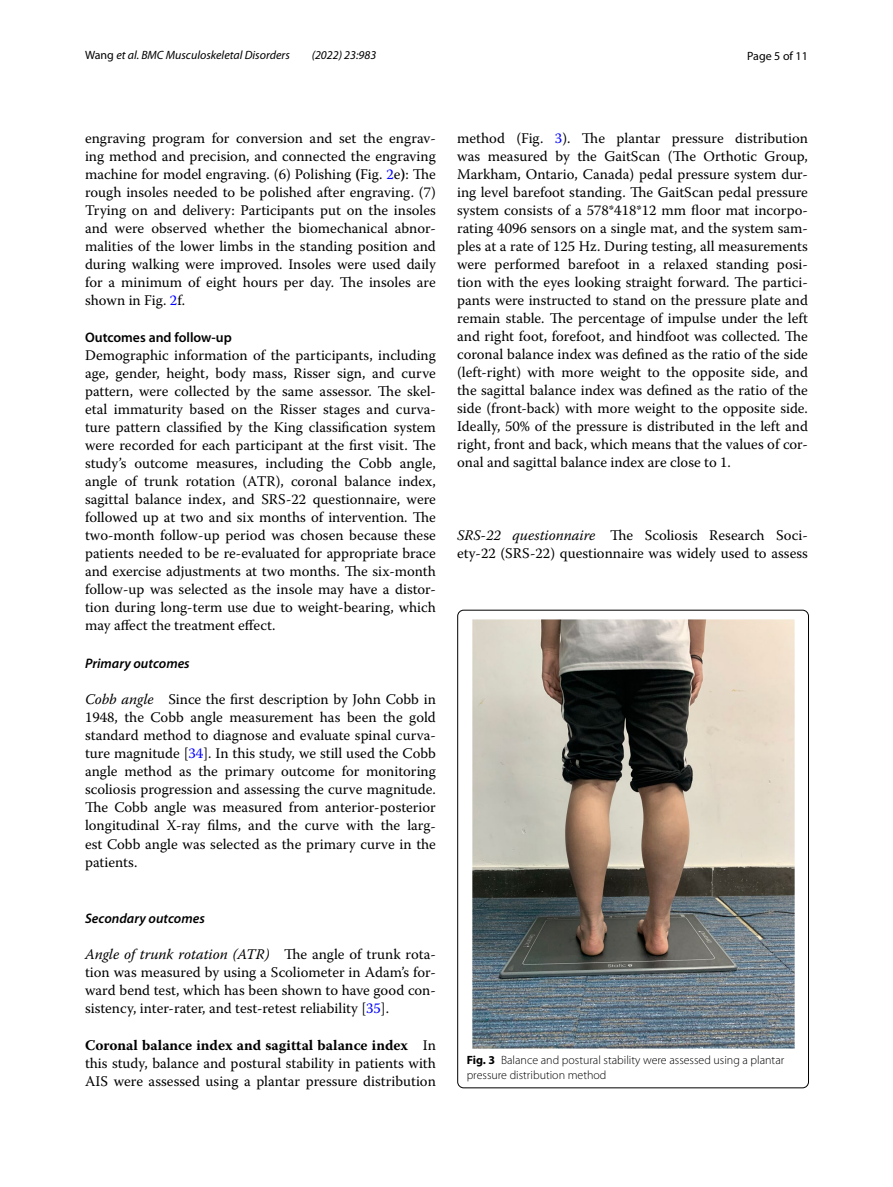
<style>
.page{position:relative;width:893px;height:1187px;background:#fff}
.page>*{position:absolute;margin:0;border:0;box-sizing:border-box;transform-origin:0 0}
.t1{font:14.7px/18px "Warnock Pro";color:#000;text-align:justify}
.t2{font:italic 600 13.8px "Myriad Pro";color:#000}
.t3{font:600 13.8px "Myriad Pro";color:#000}
.t4{font:300 12px/15px "Myriad Pro";color:#000}
.t5{font:italic 12px "Myriad Pro";color:#000}
.t6{font:12px "Myriad Pro";color:#000}
.s1{font-style:normal}
.s2{font-weight:700}
.s3{color:#00f}
.s4{font-style:italic}
</style>
<div class="page">
<img style="left:472px;top:619px;width:322px;height:429px">
<p class="t5" style="left:85px;top:48px;width:206px"><span class="s1">Wang</span> et al. BMC Musculoskeletal Disorders</p>
<p class="t5" style="left:312px;top:48px;width:66px">(2022) 23:983</p>
<p class="t6" style="left:747px;top:48px;width:62px">Page 5 of 11</p>
<p class="t1" style="left:85px;top:128px;width:352px">engraving program for conversion and set the engrav&shy;ing method and precision, and connected the engraving machine for model engraving. (6) Polishing <span class="s2">(</span>Fig. <span class="s3">2</span>e<span class="s2">)</span>: The rough insoles needed to be polished after engraving. (7)<br>Trying on and delivery: Participants put on the insoles and were observed whether the biomechanical abnor&shy;malities of the lower limbs in the standing position and during walking were improved. Insoles were used daily for a minimum of eight hours per day. The insoles are shown in Fig. <span class="s3">2</span>f.</p>
<p class="t3" style="left:85px;top:329px;width:148px">Outcomes and follow‑up</p>
<p class="t1" style="left:85px;top:346px;width:352px">Demographic information of the participants, including age, gender, height, body mass, Risser sign, and curve pattern, were collected by the same assessor. The skel&shy;etal immaturity based on the Risser stages and curva&shy;ture pattern classified by the King classification system were recorded for each participant at the first visit. The study’s outcome measures, including the Cobb angle, angle of trunk rotation (ATR), coronal balance index, sagittal balance index, and SRS-22 questionnaire, were followed up at two and six months of intervention. The two-month follow-up period was chosen because these patients needed to be re-evaluated for appropriate brace and exercise adjustments at two months. The six-month follow-up was selected as the insole may have a distor&shy;tion during long-term use due to weight-bearing, which may affect the treatment effect.</p>
<p class="t2" style="left:85px;top:654px;width:106px">Primary outcomes</p>
<p class="t1" style="left:85px;top:690px;width:352px"><span class="s4">Cobb angle</span> Since the first description by John Cobb in 1948, the Cobb angle measurement has been the gold standard method to diagnose and evaluate spinal curva&shy;ture magnitude [<span class="s3">34</span>]. In this study, we still used the Cobb angle method as the primary outcome for monitoring scoliosis progression and assessing the curve magnitude.<br>The Cobb angle was measured from anterior-posterior longitudinal X-ray films, and the curve with the larg&shy;est Cobb angle was selected as the primary curve in the patients.</p>
<p class="t2" style="left:85px;top:909px;width:121px">Secondary outcomes</p>
<p class="t1" style="left:85px;top:945px;width:352px"><span class="s4">Angle of trunk rotation (ATR)</span> The angle of trunk rota&shy;tion was measured by using a Scoliometer in Adam’s for&shy;ward bend test, which has been shown to have good con&shy;sistency, inter-rater, and test-retest reliability [<span class="s3">35</span>].</p>
<p class="t1" style="left:85px;top:1036px;width:352px"><span class="s2">Coronal balance index and sagittal balance index</span> In this study, balance and postural stability in patients with AIS were assessed using a plantar pressure distribution</p>
<p class="t1" style="left:457px;top:128px;width:352px">method (Fig. <span class="s3">3</span>). The plantar pressure distribution was measured by the GaitScan (The Orthotic Group, Markham, Ontario, Canada) pedal pressure system dur&shy;ing level barefoot standing. The GaitScan pedal pressure system consists of a 578*418*12 mm floor mat incorpo&shy;rating 4096 sensors on a single mat, and the system sam&shy;ples at a rate of 125 Hz. During testing, all measurements were performed barefoot in a relaxed standing posi&shy;tion with the eyes looking straight forward. The partici&shy;pants were instructed to stand on the pressure plate and remain stable. The percentage of impulse under the left and right foot, forefoot, and hindfoot was collected. The coronal balance index was defined as the ratio of the side (left-right) with more weight to the opposite side, and the sagittal balance index was defined as the ratio of the side (front-back) with more weight to the opposite side.<br>Ideally, 50% of the pressure is distributed in the left and right, front and back, which means that the values of cor&shy;onal and sagittal balance index are close to 1.</p>
<p class="t1" style="left:457px;top:526px;width:352px"><span class="s4">SRS‑22 questionnaire</span> The Scoliosis Research Soci&shy;ety-22 (SRS-22) questionnaire was widely used to assess</p>
<p class="t4" style="left:467px;top:1052px;width:319px"><span class="s2">Fig. 3</span> Balance and postural stability were assessed using a plantar pressure distribution method</p>
</div>
